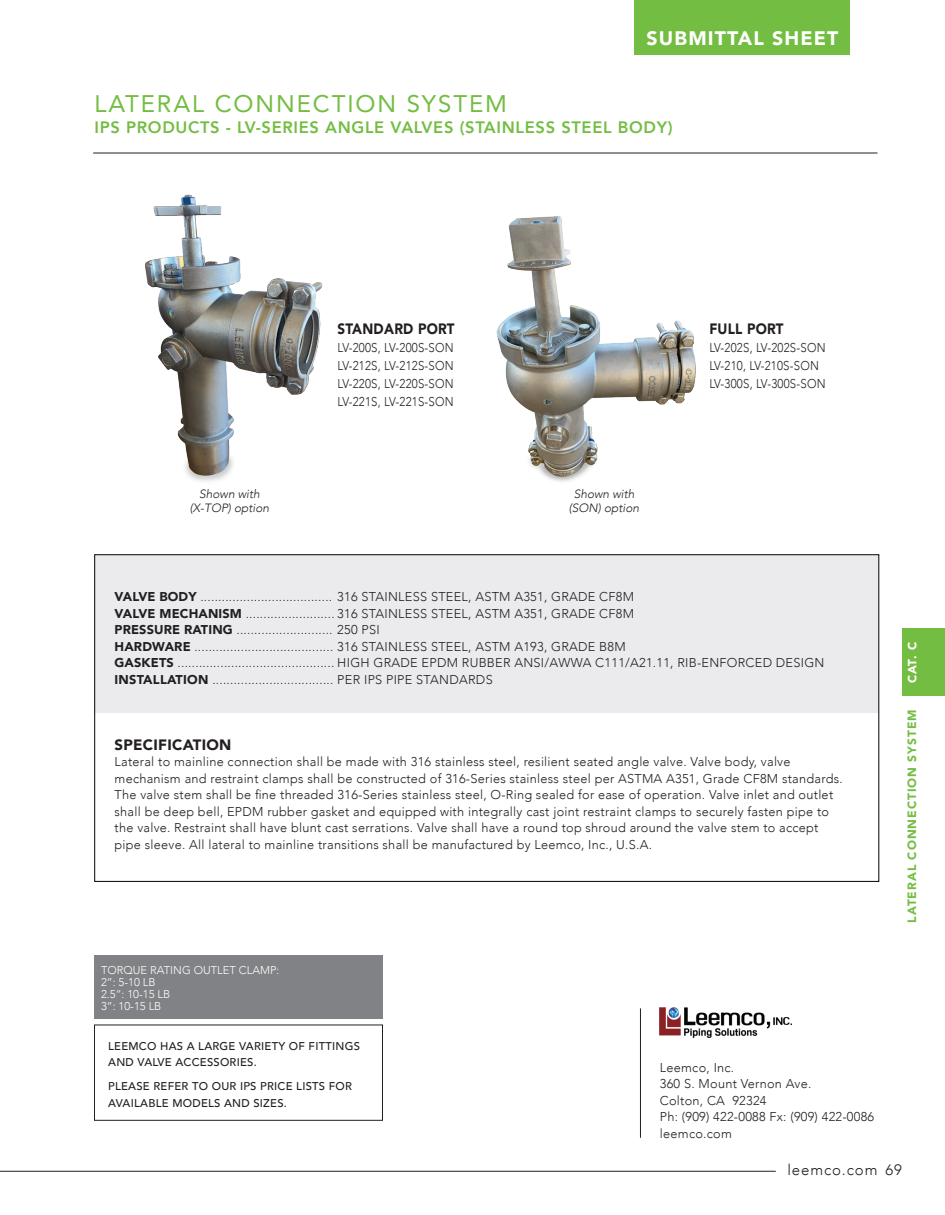
<style>
.page{position:relative;width:945px;height:1215px;background:#fff}
.page>*{position:absolute;margin:0;border:0;box-sizing:border-box;transform-origin:0 0}
.t1{font:24px "Avenir";letter-spacing:.08em;color:#74bd43}
.t2{font:900 19.5px "Avenir";letter-spacing:.06em;color:#fff}
.t3{font:800 16.5px "Avenir";letter-spacing:.04em;color:#74bd43}
.t4{font:900 15px "Avenir";letter-spacing:.02em;color:#231f20;scale:.9 1}
.t5{font:900 15px "Avenir";letter-spacing:.02em;color:#231f20}
.t6{font:300 15px "Avenir";letter-spacing:.06em;color:#231f20}
.t7{font:300 12.75px/16.5px "Avenir";letter-spacing:.02em;color:#231f20}
.t8{font:300 12.75px/18px "Avenir";letter-spacing:.02em;color:#231f20;scale:.9 1}
.t9{font:italic 300 12px/13.5px "Avenir";color:#231f20;text-align:center}
.t10{font:900 12px "Avenir";letter-spacing:.08em;color:#74bd43}
.t11{font:900 12px "Avenir";color:#fff}
.t12{font:500 11.25px/16.5px "Avenir";letter-spacing:.02em;color:#231f20}
.t13{font:300 11.25px/12px "Avenir";color:#fff}
.s1{font-weight:900}
</style>
<div class="page">
<hr style="left:0;top:1171px;width:776px;height:1px;background:#231f20">
<img style="left:660px;top:1008px;width:132px;height:29px">
<hr style="left:640px;top:1008px;width:1px;height:130px;background:#231f20">
<hr style="left:93px;top:153px;width:785px;height:1px;background:#231f20">
<div style="left:95px;top:555px;width:784px;height:158px;background:#ebebed"></div>
<div style="left:634px;top:0;width:216px;height:55px;background:#74bd43"></div>
<img style="left:496px;top:216px;width:200px;height:266px">
<img style="left:145px;top:194px;width:178px;height:287px">
<div style="left:94px;top:956px;width:289px;height:63px;background:#808285"></div>
<div style="left:903px;top:629px;width:42px;height:67px;background:#74bd43"></div>
<p class="t2" style="left:647px;top:21px;width:193px">SUBMITTAL SHEET</p>
<p class="t1" style="left:94px;top:84px;width:414px">LATERAL CONNECTION SYSTEM</p>
<p class="t3" style="left:94px;top:114px;width:580px">IPS PRODUCTS - LV-SERIES ANGLE VALVES (STAINLESS STEEL BODY)</p>
<p class="t9" style="left:190px;top:487px;width:81px">Shown with (X-TOP) option</p>
<p class="t4" style="left:338px;top:316px;width:132px">STANDARD PORT</p>
<p class="t8" style="left:338px;top:339px;width:131px">LV-200S, LV-200S-SON</p>
<p class="t8" style="left:338px;top:357px;width:131px">LV-212S, LV-212S-SON</p>
<p class="t8" style="left:338px;top:375px;width:131px">LV-220S, LV-220S-SON<br>LV-221S, LV-221S-SON</p>
<p class="t9" style="left:569px;top:487px;width:72px">Shown with (SON) option</p>
<p class="t4" style="left:709px;top:316px;width:84px">FULL PORT</p>
<p class="t8" style="left:709px;top:339px;width:131px">LV-202S, LV-202S-SON</p>
<p class="t8" style="left:709px;top:357px;width:123px">LV-210, LV-210S-SON</p>
<p class="t8" style="left:709px;top:375px;width:131px">LV-300S, LV-300S-SON</p>
<p class="t7" style="left:115px;top:589px;width:711px"><span class="s1">VALVE BODY</span> ..................................... 316 STAINLESS STEEL, ASTM A351, GRADE CF8M<br><span class="s1">VALVE MECHANISM</span> ......................... 316 STAINLESS STEEL, ASTM A351, GRADE CF8M<br><span class="s1">PRESSURE RATING</span> ........................... 250 PSI<br><span class="s1">HARDWARE</span> ....................................... 316 STAINLESS STEEL, ASTM A193, GRADE B8M<br><span class="s1">GASKETS</span> ............................................ HIGH GRADE EPDM RUBBER ANSI/AWWA C111/A21.11, RIB-ENFORCED DESIGN <span class="s1">INSTALLATION</span> .................................. PER IPS PIPE STANDARDS</p>
<p class="t5" style="left:115px;top:732px;width:118px">SPECIFICATION</p>
<p class="t7" style="left:115px;top:754px;width:730px">Lateral to mainline connection shall be made with 316 stainless steel, resilient seated angle valve. Valve body, valve mechanism and restraint clamps shall be constructed of 316-Series stainless steel per ASTMA A351, Grade CF8M standards.<br>The valve stem shall be fine threaded 316-Series stainless steel, O-Ring sealed for ease of operation. Valve inlet and outlet shall be deep bell, EPDM rubber gasket and equipped with integrally cast joint restraint clamps to securely fasten pipe to the valve. Restraint shall have blunt cast serrations. Valve shall have a round top shroud around the valve stem to accept pipe sleeve. All lateral to mainline transitions shall be manufactured by Leemco, Inc., U.S.A.</p>
<p class="t13" style="left:101px;top:964px;width:180px">TORQUE RATING OUTLET CLAMP:<br>2”: 5-10 LB<br>2.5”: 10-15 LB<br>3”: 10-15 LB</p>
<p class="t12" style="left:108px;top:1037px;width:253px">LEEMCO HAS A LARGE VARIETY OF FITTINGS<br>AND VALVE ACCESSORIES.</p>
<p class="t12" style="left:108px;top:1077px;width:245px">PLEASE REFER TO OUR IPS PRICE LISTS FOR<br>AVAILABLE MODELS AND SIZES.</p>
<p class="t7" style="left:660px;top:1059px;width:216px">Leemco, Inc.<br>360 S. Mount Vernon Ave.<br>Colton, CA 92324<br>Ph: (909) 422-0088 Fx: (909) 422-0086 leemco.com</p>
<p class="t11" style="left:902px;top:683px;width:43px;rotate:-90deg">CAT. C</p>
<p class="t10" style="left:902px;top:923px;width:215px;rotate:-90deg">LATERAL CONNECTION SYSTEM</p>
<p class="t6" style="left:787px;top:1161px;width:116px">leemco.com 69</p>
</div>
